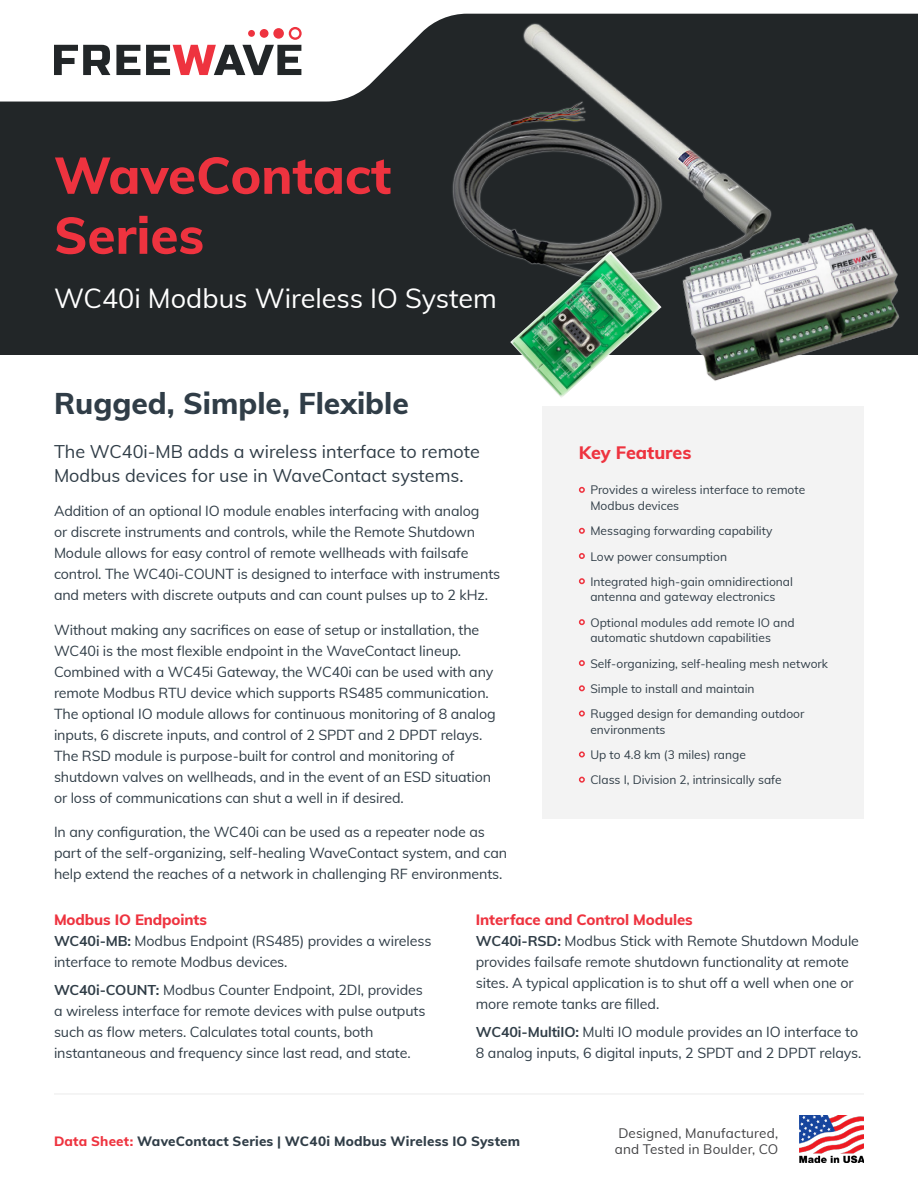
<style>
.page{position:relative;width:918px;height:1188px;background:#fff}
.page>*{position:absolute;margin:0;border:0;box-sizing:border-box;transform-origin:0 0}
.t1{font:800 51px/60px "Muli";color:#ee333f}
.t2{font:800 30px "Muli";color:#303d47}
.t3{font:27px "Muli";color:#fff}
.t4{font:18px/24px "Muli";color:#303d47}
.t5{font:800 18px "Muli";color:#ee333f}
.t6{font:800 15px "Muli";letter-spacing:-.01em;color:#ee333f}
.t7{font:14.25px/21px "Muli";letter-spacing:-.01em;color:#303d47}
.t8{font:800 13.5px "Muli";letter-spacing:.015em;color:#303d47}
.t9{font:13.5px/16.2px "Muli";letter-spacing:.01em;color:#424244}
.t10{font:12px/15.8px "Muli";color:#303d47}
.s1{font-weight:700}
.s2{color:#ee333f}
</style>
<div class="page">
<hr style="left:54px;top:1094px;width:810px;height:1px;background:#ebebeb">
<img style="left:800px;top:1116px;width:64px;height:47px">
<div style="left:0;top:0;width:918px;height:354px;background:#222628"></div>
<svg style="left:0;top:0;width:918px;height:102px;fill:#fff"></svg>
<svg style="left:54px;top:45px;width:56px;height:30px"></svg>
<svg style="left:116px;top:45px;width:24px;height:30px"></svg>
<svg style="left:146px;top:27px;width:156px;height:48px"></svg>
<img style="left:442px;top:5px;width:341px;height:268px">
<img style="left:510px;top:251px;width:152px;height:146px">
<img style="left:663px;top:199px;width:255px;height:182px">
<div style="left:542px;top:406px;width:322px;height:413px;background:#f3f3f3"></div>
<svg style="left:579px;top:487px;width:6px;height:6px"></svg>
<svg style="left:579px;top:528px;width:6px;height:6px"></svg>
<svg style="left:579px;top:553px;width:6px;height:6px"></svg>
<svg style="left:579px;top:578px;width:6px;height:6px"></svg>
<svg style="left:579px;top:619px;width:6px;height:6px"></svg>
<svg style="left:579px;top:660px;width:6px;height:6px"></svg>
<svg style="left:579px;top:685px;width:6px;height:6px"></svg>
<svg style="left:579px;top:711px;width:6px;height:6px"></svg>
<svg style="left:579px;top:751px;width:6px;height:6px"></svg>
<svg style="left:579px;top:777px;width:6px;height:6px"></svg>
<p class="t1" style="left:54px;top:143px;width:339px">WaveContact<br>Series</p>
<p class="t3" style="left:54px;top:279px;width:445px">WC40i Modbus Wireless IO System</p>
<p class="t2" style="left:54px;top:381px;width:356px">Rugged, Simple, Flexible</p>
<p class="t4" style="left:54px;top:439px;width:427px">The WC40i-MB adds a wireless interface to remote<br>Modbus devices for use in WaveContact systems.</p>
<p class="t7" style="left:54px;top:500px;width:448px">Addition of an optional IO module enables interfacing with analog<br>or discrete instruments and controls, while the Remote Shutdown Module allows for easy control of remote wellheads with failsafe control. The WC40i-COUNT is designed to interface with instruments and meters with discrete outputs and can count pulses up to 2 kHz.</p>
<p class="t7" style="left:54px;top:619px;width:443px">Without making any sacrifices on ease of setup or installation, the WC40i is the most flexible endpoint in the WaveContact lineup.<br>Combined with a WC45i Gateway, the WC40i can be used with any remote Modbus RTU device which supports RS485 communication.<br>The optional IO module allows for continuous monitoring of 8 analog inputs, 6 discrete inputs, and control of 2 SPDT and 2 DPDT relays.<br>The RSD module is purpose-built for control and monitoring of shutdown valves on wellheads, and in the event of an ESD situation or loss of communications can shut a well in if desired.</p>
<p class="t7" style="left:54px;top:821px;width:455px">In any configuration, the WC40i can be used as a repeater node as part of the self-organizing, self-healing WaveContact system, and can help extend the reaches of a network in challenging RF environments.</p>
<p class="t5" style="left:579px;top:440px;width:114px">Key Features</p>
<p class="t10" style="left:590px;top:482px;width:216px">Provides a wireless interface to remote<br>Modbus devices</p>
<p class="t10" style="left:590px;top:523px;width:184px">Messaging forwarding capability</p>
<p class="t10" style="left:590px;top:548px;width:138px">Low power consumption</p>
<p class="t10" style="left:590px;top:573px;width:204px">Integrated high-gain omnidirectional antenna and gateway electronics</p>
<p class="t10" style="left:590px;top:614px;width:206px">Optional modules add remote IO and automatic shutdown capabilities</p>
<p class="t10" style="left:590px;top:655px;width:239px">Self-organizing, self-healing mesh network</p>
<p class="t10" style="left:590px;top:680px;width:166px">Simple to install and maintain</p>
<p class="t10" style="left:590px;top:705px;width:216px">Rugged design for demanding outdoor environments</p>
<p class="t10" style="left:590px;top:746px;width:157px">Up to 4.8 km (3 miles) range</p>
<p class="t10" style="left:590px;top:771px;width:193px">Class I, Division 2, intrinsically safe</p>
<p class="t6" style="left:54px;top:909px;width:154px">Modbus IO Endpoints</p>
<p class="t7" style="left:54px;top:930px;width:379px"><span class="s1">WC40i-MB:</span> Modbus Endpoint (RS485) provides a wireless interface to remote Modbus devices.</p>
<p class="t7" style="left:54px;top:979px;width:373px"><span class="s1">WC40i-COUNT:</span> Modbus Counter Endpoint, 2DI, provides a wireless interface for remote devices with pulse outputs such as flow meters. Calculates total counts, both instantaneous and frequency since last read, and state.</p>
<p class="t6" style="left:476px;top:909px;width:218px">Interface and Control Modules</p>
<p class="t7" style="left:476px;top:930px;width:385px"><span class="s1">WC40i-RSD:</span> Modbus Stick with Remote Shutdown Module provides failsafe remote shutdown functionality at remote sites. A typical application is to shut off a well when one or more remote tanks are filled.</p>
<p class="t7" style="left:476px;top:1021px;width:387px"><span class="s1">WC40i-MultiIO:</span> Multi IO module provides an IO interface to<br>8 analog inputs, 6 digital inputs, 2 SPDT and 2 DPDT relays.</p>
<p class="t8" style="left:54px;top:1131px;width:468px"><span class="s2">Data Sheet:</span> WaveContact Series | WC40i Modbus Wireless IO System</p>
<p class="t9" style="left:615px;top:1124px;width:165px">Designed, Manufactured, and Tested in Boulder, CO</p>
</div>
